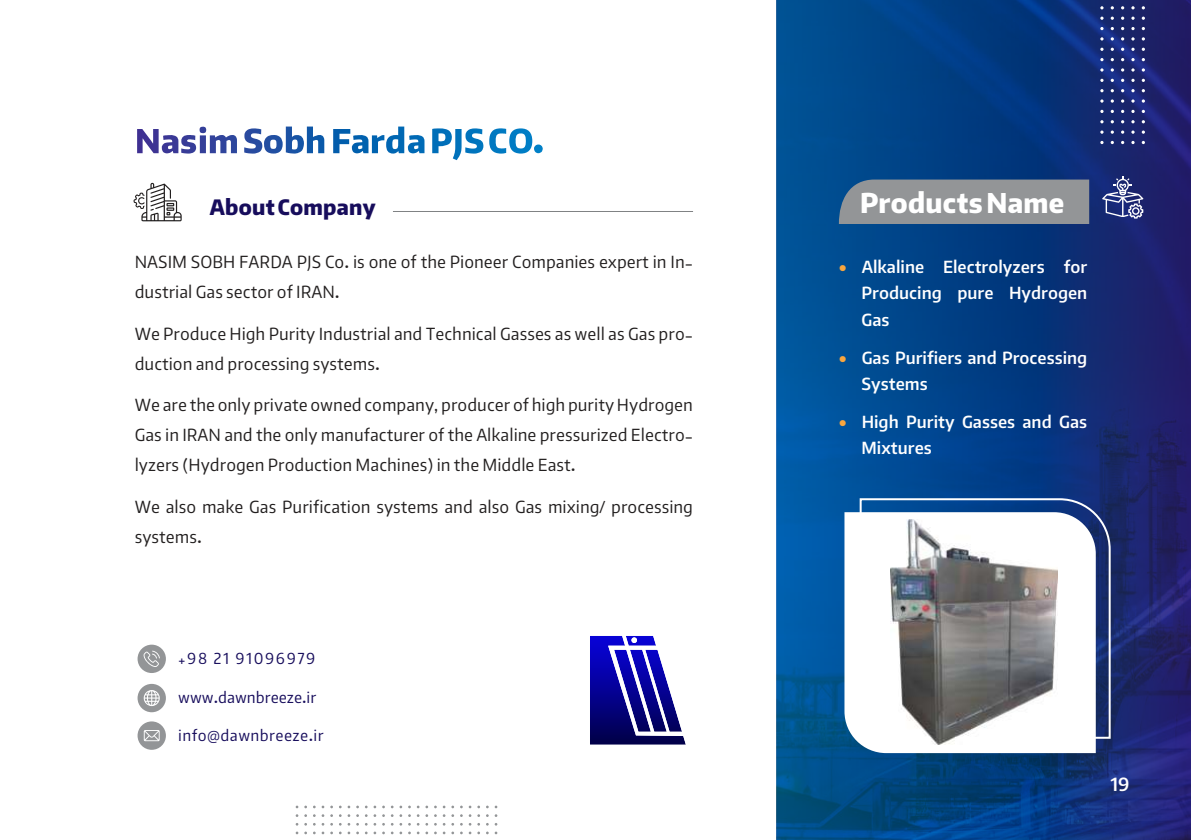
<style>
.page{position:relative;width:1191px;height:840px;background:#fff}
.page>*{position:absolute;margin:0;border:0;box-sizing:border-box;transform-origin:0 0}
.t1{font:900 36px "w Nian";letter-spacing:.01em;color:#fff}
.t2{font:900 28px "w Nian";letter-spacing:.01em;color:#170d5c}
.t3{font:700 24px "w Nian";color:#fff}
.t4{font:22px/30px "w Nian";color:#221f1f}
.t5{font:700 22px/26.4px "w Nian";color:#fff}
.t6{font:20px/38.4px "w Nian";letter-spacing:.02em;color:#170d5c}
.s1{font-size:26px;color:#f9a63f}
</style>
<div class="page">
<img style="left:776px;top:0;width:415px;height:839px">
<div style="left:839px;top:179px;width:250px;height:45px;background:#939597"></div>
<svg style="left:1102px;top:176px;width:41px;height:42px;background:#515c96"></svg>
<svg style="left:295px;top:805px;width:203px;height:30px"></svg>
<svg style="left:1094px;top:0;width:57px;height:149px;background:#27357b"></svg>
<svg style="left:858px;top:497px;width:253px;height:242px;background:#31548e"></svg>
<svg style="left:844px;top:512px;width:251px;height:240px"></svg>
<img style="left:891px;top:519px;width:166px;height:224px">
<img style="left:137px;top:129px;width:22px;height:24px">
<img style="left:162px;top:135px;width:16px;height:18px">
<img style="left:181px;top:135px;width:15px;height:18px">
<img style="left:199px;top:126px;width:7px;height:27px">
<img style="left:210px;top:135px;width:27px;height:18px">
<img style="left:244px;top:128px;width:18px;height:25px">
<img style="left:264px;top:135px;width:19px;height:18px">
<img style="left:286px;top:126px;width:18px;height:27px">
<img style="left:307px;top:126px;width:17px;height:27px">
<img style="left:333px;top:129px;width:17px;height:24px">
<img style="left:352px;top:135px;width:16px;height:18px">
<img style="left:372px;top:135px;width:12px;height:18px">
<img style="left:386px;top:126px;width:18px;height:27px">
<img style="left:408px;top:135px;width:16px;height:18px">
<img style="left:432px;top:128px;width:20px;height:25px">
<img style="left:453px;top:129px;width:8px;height:31px">
<img style="left:465px;top:128px;width:18px;height:25px">
<img style="left:489px;top:128px;width:17px;height:25px">
<img style="left:509px;top:128px;width:23px;height:25px">
<svg style="left:534px;top:144px;width:9px;height:9px"></svg>
<div style="left:138px;top:644px;width:28px;height:28px;background:#939597;border-radius:50%"></div>
<div style="left:138px;top:683px;width:28px;height:28px;background:#939597;border-radius:50%"></div>
<div style="left:138px;top:721px;width:28px;height:28px;background:#939597;border-radius:50%"></div>
<svg style="left:144px;top:690px;width:16px;height:15px"></svg>
<svg style="left:144px;top:650px;width:16px;height:16px"></svg>
<svg style="left:134px;top:183px;width:48px;height:38px"></svg>
<hr style="left:393px;top:211px;width:300px;height:1px;background:#808284">
<svg style="left:144px;top:730px;width:16px;height:10px"></svg>
<svg style="left:590px;top:636px;width:96px;height:108px"></svg>
<p class="t2" style="left:210px;top:197px;width:167px">About Company</p>
<p class="t4" style="left:135px;top:248px;width:560px">NASIM SOBH FARDA PJS Co. is one of the Pioneer Companies expert in In&shy;dustrial Gas sector of IRAN.</p>
<p class="t4" style="left:135px;top:319px;width:560px">We Produce High Purity Industrial and Technical Gasses as well as Gas pro&shy;duction and processing systems.</p>
<p class="t4" style="left:135px;top:390px;width:560px;text-align:justify">We are the only private owned company, producer of high purity Hydrogen Gas in IRAN and the only manufacturer of the Alkaline pressurized Electro&shy;lyzers (Hydrogen Production Machines) in the Middle East.</p>
<p class="t4" style="left:135px;top:492px;width:560px">We also make Gas Purification systems and also Gas mixing/ processing systems.</p>
<p class="t6" style="left:178px;top:639px;width:147px">+98 21 91096979 www.dawnbreeze.ir info@dawnbreeze.ir</p>
<h1 class="t1" style="left:860px;top:191px;width:206px">Products Name</h1>
<p class="t5" style="left:861px;top:254px;width:227px;text-align:justify;text-indent:-23px"><span class="s1">•</span> Alkaline Electrolyzers for Producing pure Hydrogen Gas</p>
<p class="t5" style="left:861px;top:345px;width:227px;text-indent:-23px"><span class="s1">•</span> Gas Purifiers and Processing<br>Systems</p>
<p class="t5" style="left:861px;top:409px;width:227px;text-indent:-23px"><span class="s1">•</span> High Purity Gasses and Gas<br>Mixtures</p>
<p class="t3" style="left:1110px;top:774px;width:20px">19</p>
</div>
